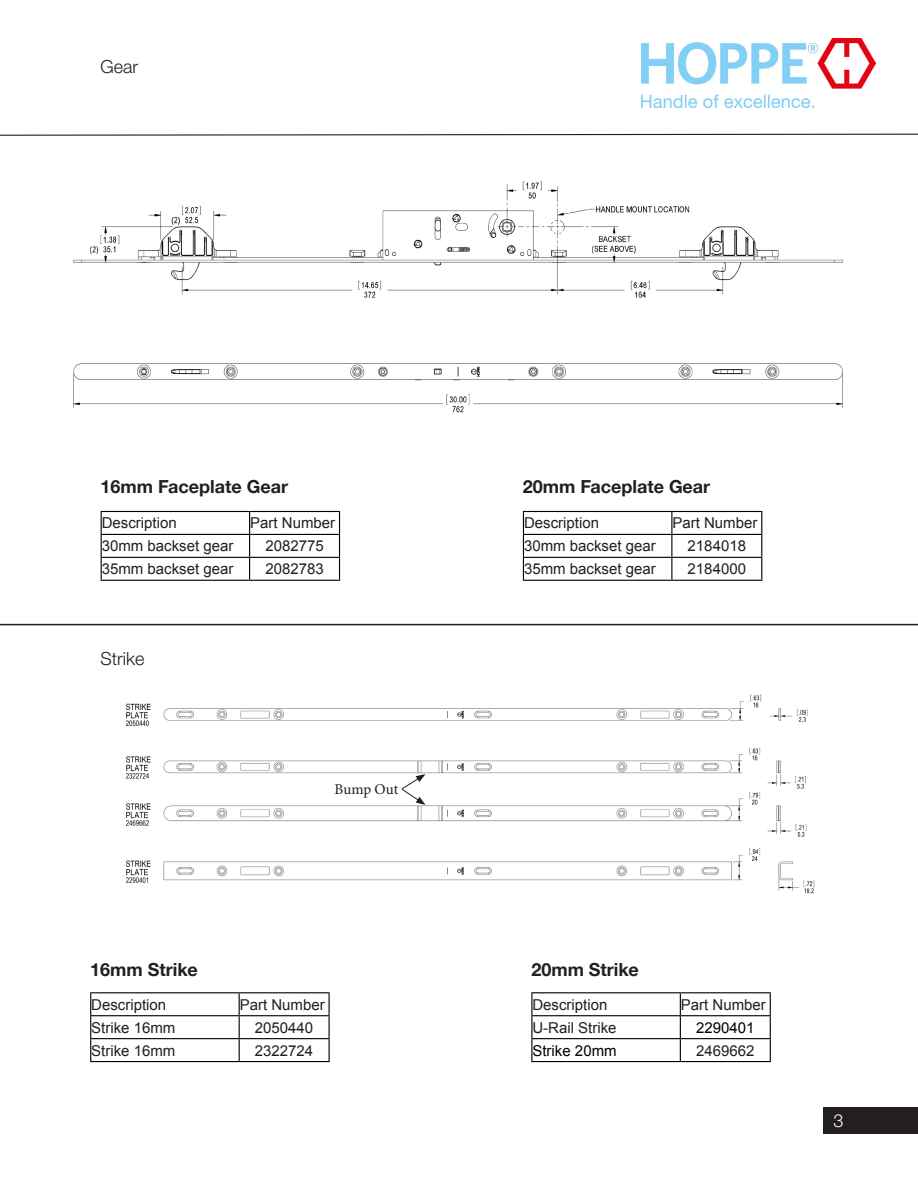
<style>
.page{position:relative;width:918px;height:1188px;background:#fff}
.page>*{position:absolute;margin:0;border:0;box-sizing:border-box;transform-origin:0 0}
.t1{font:700 18px "Helvetica Neue LTW1 G";color:#231f20}
.t2{font:300 18px "Helvetica Neue LTW1 G";color:#231f20}
.t3{font:300 18px "Helvetica Neue LTW1 G";color:#fff}
.t4{font:15px "Arial";color:#231f20}
.t5{font:15px "Arial";color:#000}
.t6{font:15px "Minion Pro";letter-spacing:-.005em;color:#231f20}
</style>
<div class="page">
<div style="left:824px;top:1107px;width:94px;height:27px;background:#231f20"></div>
<img style="left:642px;top:38px;width:233px;height:70px">
<svg style="left:0;top:133px;width:918px;height:3px"></svg>
<hr style="left:531px;top:992px;width:149px;height:1px;background:#000">
<hr style="left:680px;top:992px;width:91px;height:1px;background:#000">
<hr style="left:531px;top:1015px;width:149px;height:1px;background:#000">
<hr style="left:680px;top:1015px;width:91px;height:1px;background:#000">
<hr style="left:531px;top:1038px;width:149px;height:1px;background:#000">
<hr style="left:680px;top:1038px;width:91px;height:1px;background:#000">
<hr style="left:531px;top:1061px;width:149px;height:1px;background:#000">
<hr style="left:680px;top:1061px;width:91px;height:1px;background:#000">
<svg style="left:531px;top:993px;width:1px;height:68px"></svg>
<svg style="left:680px;top:993px;width:1px;height:68px"></svg>
<svg style="left:770px;top:993px;width:1px;height:68px"></svg>
<hr style="left:90px;top:992px;width:149px;height:1px;background:#000">
<hr style="left:239px;top:992px;width:91px;height:1px;background:#000">
<hr style="left:90px;top:1015px;width:149px;height:1px;background:#000">
<hr style="left:239px;top:1015px;width:91px;height:1px;background:#000">
<svg style="left:90px;top:993px;width:1px;height:68px"></svg>
<hr style="left:90px;top:1038px;width:149px;height:1px;background:#000">
<hr style="left:239px;top:1038px;width:91px;height:1px;background:#000">
<svg style="left:239px;top:993px;width:1px;height:68px"></svg>
<svg style="left:329px;top:993px;width:1px;height:68px"></svg>
<hr style="left:90px;top:1061px;width:149px;height:1px;background:#000">
<hr style="left:239px;top:1061px;width:91px;height:1px;background:#000">
<hr style="left:101px;top:511px;width:149px;height:1px;background:#000">
<hr style="left:250px;top:511px;width:90px;height:1px;background:#000">
<hr style="left:101px;top:534px;width:149px;height:1px;background:#000">
<hr style="left:250px;top:534px;width:90px;height:1px;background:#000">
<svg style="left:101px;top:512px;width:1px;height:68px"></svg>
<hr style="left:101px;top:557px;width:149px;height:1px;background:#000">
<hr style="left:250px;top:557px;width:90px;height:1px;background:#000">
<svg style="left:249px;top:512px;width:1px;height:68px"></svg>
<svg style="left:339px;top:512px;width:1px;height:68px"></svg>
<hr style="left:101px;top:580px;width:149px;height:1px;background:#000">
<hr style="left:250px;top:580px;width:90px;height:1px;background:#000">
<hr style="left:523px;top:511px;width:149px;height:1px;background:#000">
<hr style="left:672px;top:511px;width:90px;height:1px;background:#000">
<hr style="left:523px;top:534px;width:149px;height:1px;background:#000">
<hr style="left:672px;top:534px;width:90px;height:1px;background:#000">
<hr style="left:523px;top:557px;width:149px;height:1px;background:#000">
<hr style="left:672px;top:557px;width:90px;height:1px;background:#000">
<hr style="left:523px;top:580px;width:149px;height:1px;background:#000">
<hr style="left:672px;top:580px;width:90px;height:1px;background:#000">
<svg style="left:523px;top:512px;width:1px;height:68px"></svg>
<svg style="left:671px;top:512px;width:1px;height:68px"></svg>
<svg style="left:761px;top:512px;width:1px;height:68px"></svg>
<hr style="left:0;top:624px;width:918px;height:1px;background:#231f20">
<img style="left:122px;top:694px;width:693px;height:200px">
<svg style="left:401px;top:774px;width:25px;height:31px"></svg>
<img style="left:73px;top:181px;width:770px;height:232px">
<p class="t2" style="left:101px;top:56px;width:39px">Gear</p>
<p class="t1" style="left:101px;top:476px;width:189px">16mm Faceplate Gear</p>
<p class="t1" style="left:523px;top:476px;width:189px">20mm Faceplate Gear</p>
<p class="t4" style="left:102px;top:513px;width:77px">Description</p>
<p class="t4" style="left:250px;top:513px;width:87px">Part Number</p>
<p class="t4" style="left:102px;top:536px;width:133px">30mm backset gear</p>
<p class="t4" style="left:265px;top:536px;width:60px">2082775</p>
<p class="t4" style="left:102px;top:559px;width:133px">35mm backset gear</p>
<p class="t4" style="left:265px;top:559px;width:60px">2082783</p>
<p class="t4" style="left:524px;top:513px;width:77px">Description</p>
<p class="t4" style="left:672px;top:513px;width:87px">Part Number</p>
<p class="t4" style="left:524px;top:536px;width:133px">30mm backset gear</p>
<p class="t4" style="left:688px;top:536px;width:60px">2184018</p>
<p class="t4" style="left:524px;top:559px;width:133px">35mm backset gear</p>
<p class="t4" style="left:688px;top:559px;width:60px">2184000</p>
<p class="t2" style="left:101px;top:648px;width:45px">Strike</p>
<p class="t6" style="left:335px;top:780px;width:65px">Bump Out</p>
<p class="t1" style="left:90px;top:959px;width:109px">16mm Strike</p>
<p class="t1" style="left:531px;top:959px;width:109px">20mm Strike</p>
<p class="t4" style="left:91px;top:995px;width:77px">Description</p>
<p class="t4" style="left:240px;top:995px;width:87px">Part Number</p>
<p class="t4" style="left:91px;top:1018px;width:86px">Strike 16mm</p>
<p class="t4" style="left:255px;top:1018px;width:60px">2050440</p>
<p class="t4" style="left:91px;top:1040px;width:86px">Strike 16mm</p>
<p class="t4" style="left:255px;top:1040px;width:60px">2322724</p>
<p class="t4" style="left:532px;top:995px;width:77px">Description</p>
<p class="t4" style="left:681px;top:995px;width:87px">Part Number</p>
<p class="t4" style="left:532px;top:1018px;width:86px">U-Rail Strike</p>
<p class="t5" style="left:696px;top:1018px;width:60px">2290401</p>
<p class="t5" style="left:532px;top:1040px;width:86px">Strike 20mm</p>
<p class="t4" style="left:696px;top:1040px;width:60px">2469662</p>
<p class="t3" style="left:834px;top:1110px;width:12px">3</p>
</div>
